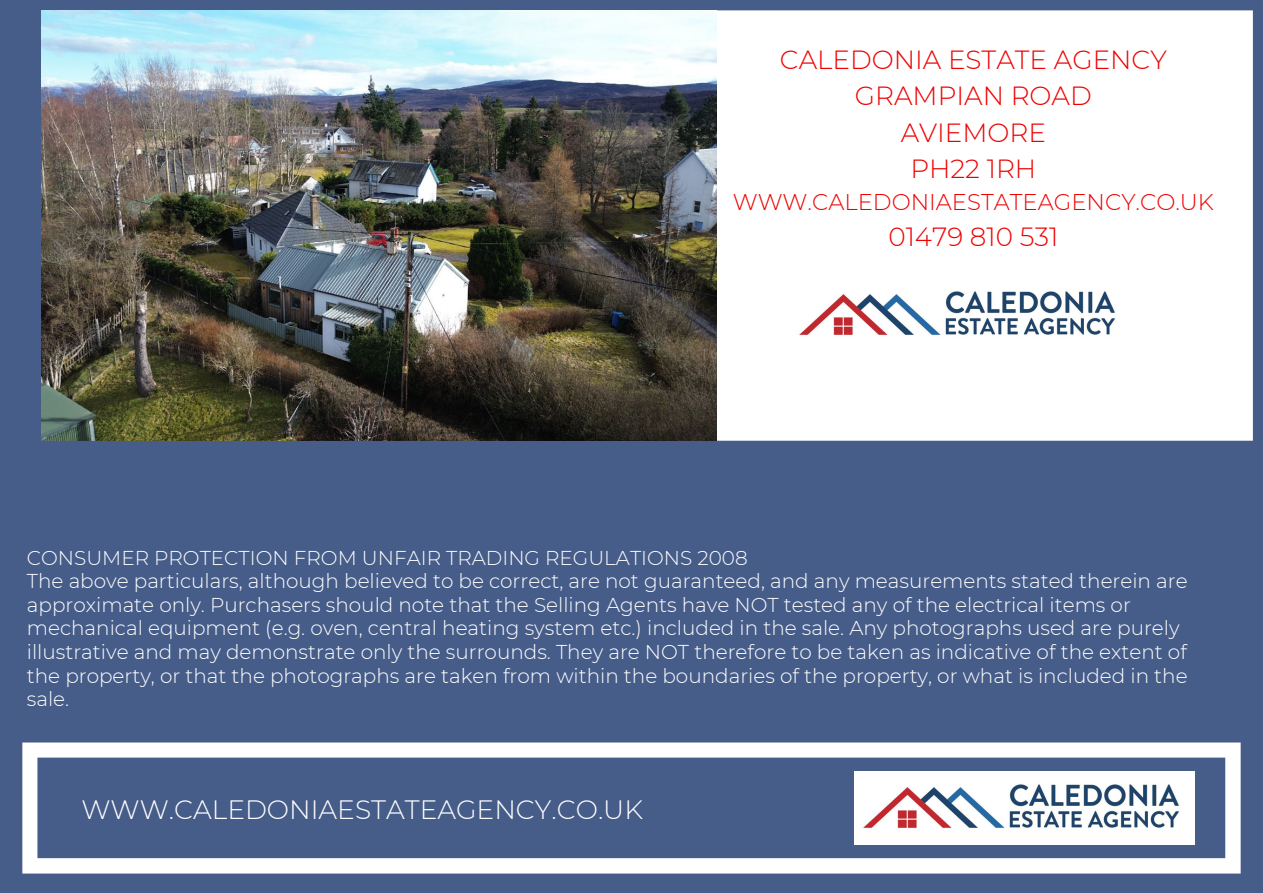
<style>
.page{position:relative;width:1263px;height:893px;background:#fff}
.page>*{position:absolute;margin:0;border:0;box-sizing:border-box;transform-origin:0 0}
.t1{font:300 26.55px "Montserrat";color:#fff}
.t2{font:300 26.25px/36.6px "Montserrat";color:#ef0000;text-align:center}
.t3{font:300 22.73px "Montserrat";color:#ef0000}
.t4{font:300 20.02px/23.6px "Montserrat";color:#fff}
</style>
<div class="page">
<div style="left:0;top:559px;width:1263px;height:334px;background:#475d89"></div>
<div style="left:0;top:0;width:1263px;height:559px;background:#475d89"></div>
<div style="left:167px;top:764px;width:924px;height:120px;background:#475d89"></div>
<svg style="left:22px;top:742px;width:1218px;height:131px"></svg>
<img style="left:854px;top:771px;width:341px;height:73px">
<svg style="left:717px;top:10px;width:536px;height:431px"></svg>
<img style="left:790px;top:279px;width:340px;height:73px">
<img style="left:42px;top:10px;width:675px;height:431px">
<p class="t2" style="left:780px;top:41px;width:388px">CALEDONIA ESTATE AGENCY<br>GRAMPIAN ROAD<br>AVIEMORE<br>PH22 1RH</p>
<p class="t3" style="left:733px;top:188px;width:483px">WWW.CALEDONIAESTATEAGENCY.CO.UK</p>
<p class="t2" style="left:888px;top:219px;width:171px">01479 810 531</p>
<p class="t4" style="left:27px;top:545px;width:722px">CONSUMER PROTECTION FROM UNFAIR TRADING REGULATIONS 2008</p>
<h2 class="t4" style="left:27px;top:569px;width:1162px">The above particulars, although believed to be correct, are not guaranteed, and any measurements stated therein are approximate only. Purchasers should note that the Selling Agents have NOT tested any of the electrical items or mechanical equipment (e.g. oven, central heating system etc.) included in the sale. Any photographs used are purely illustrative and may demonstrate only the surrounds. They are NOT therefore to be taken as indicative of the extent of the property, or that the photographs are taken from within the boundaries of the property, or what is included in the sale.</h2>
<p class="t1" style="left:82px;top:793px;width:563px">WWW.CALEDONIAESTATEAGENCY.CO.UK</p>
</div>
